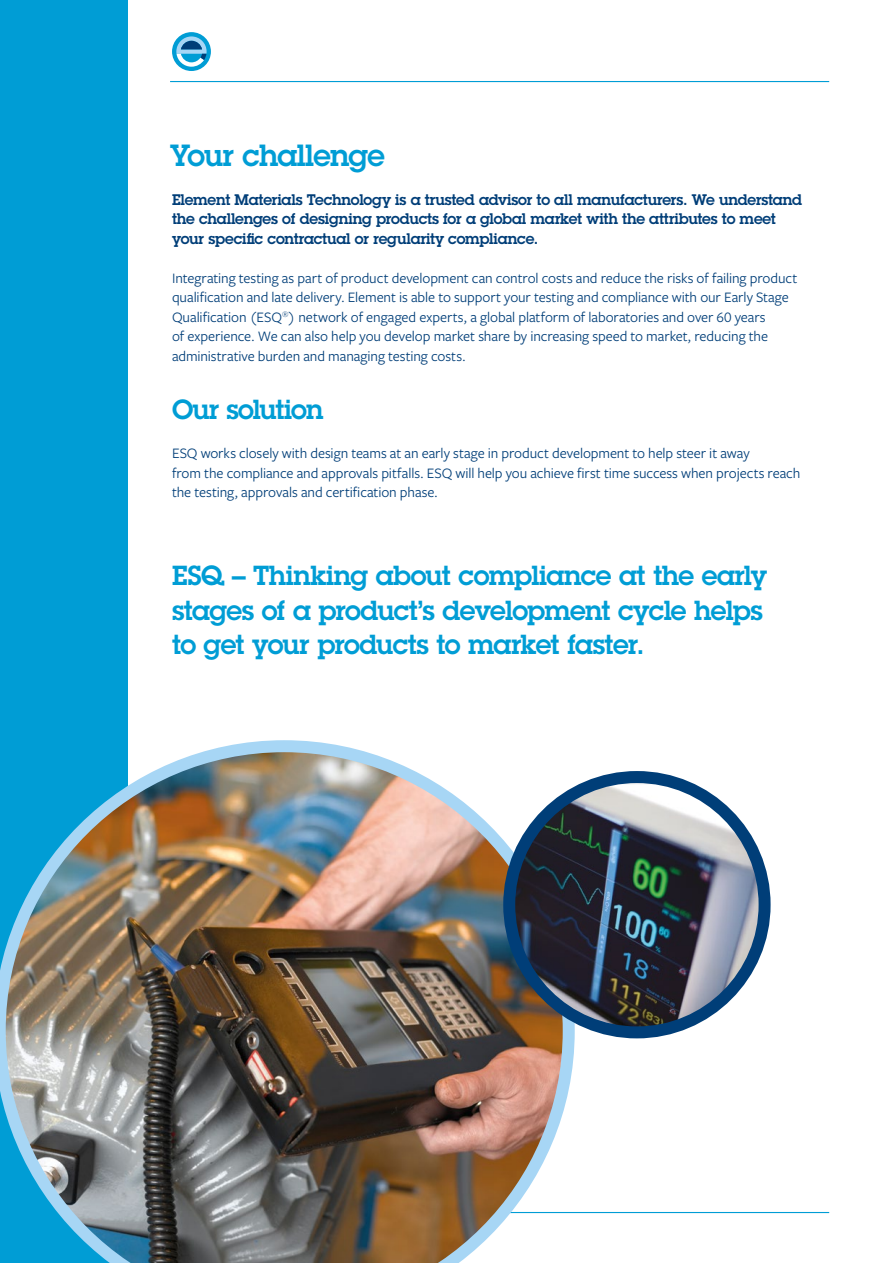
<style>
.page{position:relative;width:893px;height:1263px;background:#fff}
.page>*{position:absolute;margin:0;border:0;box-sizing:border-box;transform-origin:0 0}
.t1{font:600 30px "Lubalin Graph Std";letter-spacing:-.025em;color:#009dd5}
.t2{font:600 27px/34.5px "Lubalin Graph Std";letter-spacing:-.025em;color:#009dd5}
.t3{font:15px/19.5px "Freight Sans Pro";letter-spacing:-.005em;color:#003e78}
.t4{font:600 15px/19.5px "Lubalin Graph Std";letter-spacing:-.015em;color:#003e78}
</style>
<div class="page">
<hr style="left:170px;top:1212px;width:659px;height:1px;background:#009dd5">
<div style="left:172px;top:32px;width:39px;height:39px;background:#009dd5;border-radius:50%"></div>
<svg style="left:176px;top:36px;width:31px;height:31px"></svg>
<hr style="left:170px;top:81px;width:659px;height:1px;background:#009dd5">
<div style="left:0;top:0;width:128px;height:1263px;background:#009dd5"></div>
<img style="left:0;top:740px;width:575px;height:523px">
<img style="left:509px;top:784px;width:254px;height:246px">
<div style="left:503px;top:771px;width:268px;height:267px;border:12px solid #003e78;border-radius:50%"></div>
<h1 class="t1" style="left:170px;top:136px;width:216px">Your challenge</h1>
<p class="t4" style="left:172px;top:190px;width:632px">Element Materials Technology is a trusted advisor to all manufacturers. We understand the challenges of designing products for a global market with the attributes to meet your specific contractual or regularity compliance.</p>
<p class="t3" style="left:172px;top:268px;width:627px">Integrating testing as part of product development can control costs and reduce the risks of failing product qualification and late delivery. Element is able to support your testing and compliance with our Early Stage Qualification (ESQ<sup>®</sup>) network of engaged experts, a global platform of laboratories and over 60 years<br>of experience. We can also help you develop market share by increasing speed to market, reducing the administrative burden and managing testing costs.</p>
<h2 class="t2" style="left:172px;top:392px;width:153px">Our solution</h2>
<p class="t3" style="left:172px;top:443px;width:630px">ESQ works closely with design teams at an early stage in product development to help steer it away<br>from the compliance and approvals pitfalls. ESQ will help you achieve first time success when projects reach the testing, approvals and certification phase.</p>
<h2 class="t2" style="left:172px;top:558px;width:596px">ESQ – Thinking about compliance at the early stages of a product’s development cycle helps to get your products to market faster.</h2>
</div>
